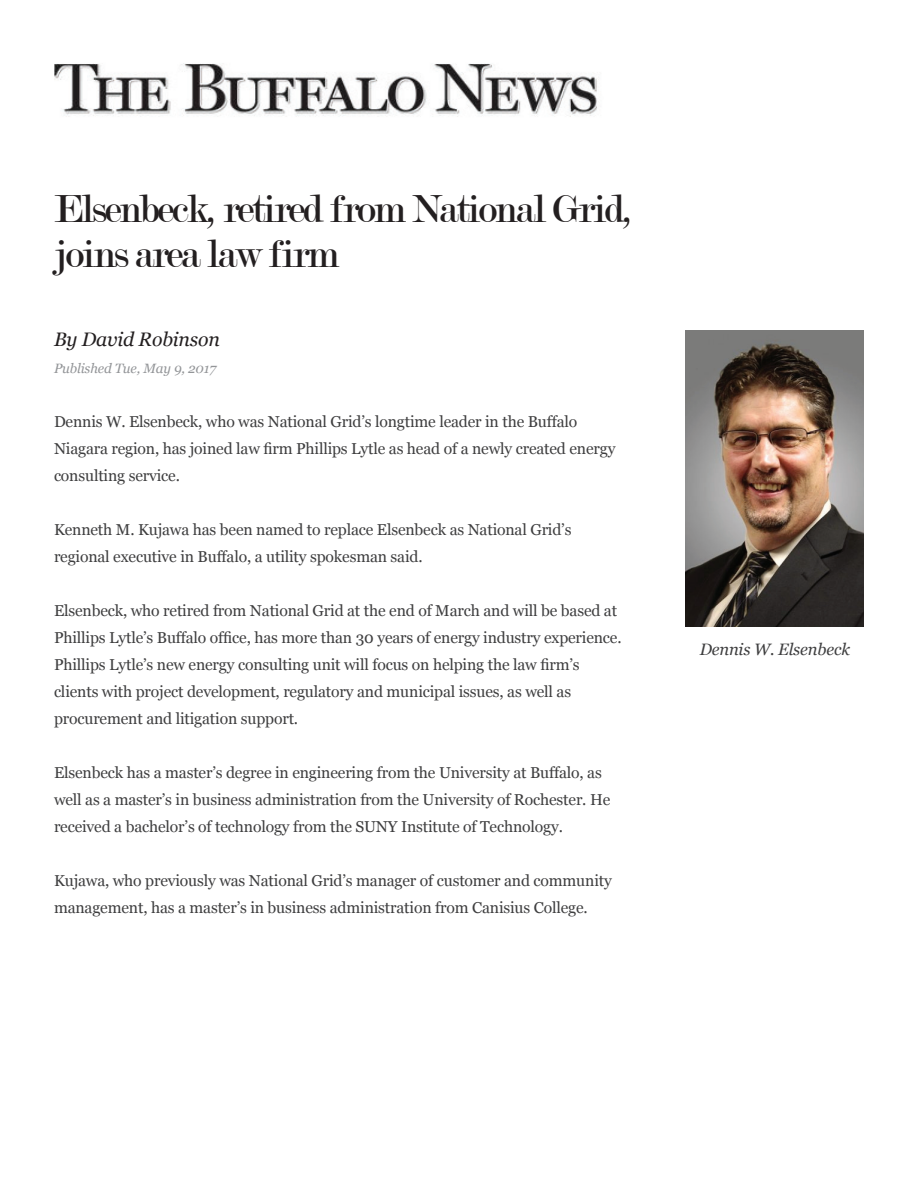
<style>
.page{position:relative;width:918px;height:1188px;background:#fff}
.page>*{position:absolute;margin:0;border:0;box-sizing:border-box;transform-origin:0 0}
.t1{font:42px/45px "Modern";letter-spacing:-.05em;color:#231f20}
.t2{font:italic 19.5px "Georgia";letter-spacing:-.01em;color:#231f20}
.t3{font:italic 16.5px "Georgia";letter-spacing:-.01em;color:#3e3e3f}
.t4{font:15.75px/27px "Georgia";letter-spacing:-.01em;color:#3e3e3f}
.t5{font:italic 13.5px "Georgia";letter-spacing:-.01em;color:#939598}
</style>
<div class="page">
<img style="left:686px;top:330px;width:177px;height:297px">
<img style="left:54px;top:63px;width:543px;height:54px">
<h1 class="t1" style="left:54px;top:187px;width:581px">Elsenbeck, retired from National Grid, joins area law firm</h1>
<p class="t2" style="left:54px;top:327px;width:167px">By David Robinson</p>
<p class="t5" style="left:54px;top:360px;width:164px">Published Tue, May 9, 2017</p>
<p class="t4" style="left:54px;top:409px;width:563px">Dennis W. Elsenbeck, who was National Grid’s longtime leader in the Buffalo<br>Niagara region, has joined law firm Phillips Lytle as head of a newly created energy consulting service.</p>
<p class="t4" style="left:54px;top:517px;width:519px">Kenneth M. Kujawa has been named to replace Elsenbeck as National Grid’s regional executive in Buffalo, a utility spokesman said.</p>
<p class="t4" style="left:54px;top:598px;width:569px">Elsenbeck, who retired from National Grid at the end of March and will be based at Phillips Lytle’s Buffalo office, has more than 30 years of energy industry experience.<br>Phillips Lytle’s new energy consulting unit will focus on helping the law firm’s clients with project development, regulatory and municipal issues, as well as procurement and litigation support.</p>
<p class="t4" style="left:54px;top:760px;width:558px">Elsenbeck has a master’s degree in engineering from the University at Buffalo, as well as a master’s in business administration from the University of Rochester. He received a bachelor’s of technology from the SUNY Institute of Technology.</p>
<p class="t4" style="left:54px;top:868px;width:559px">Kujawa, who previously was National Grid’s manager of customer and community management, has a master’s in business administration from Canisius College.</p>
<p class="t3" style="left:700px;top:639px;width:152px">Dennis W. Elsenbeck</p>
</div>
